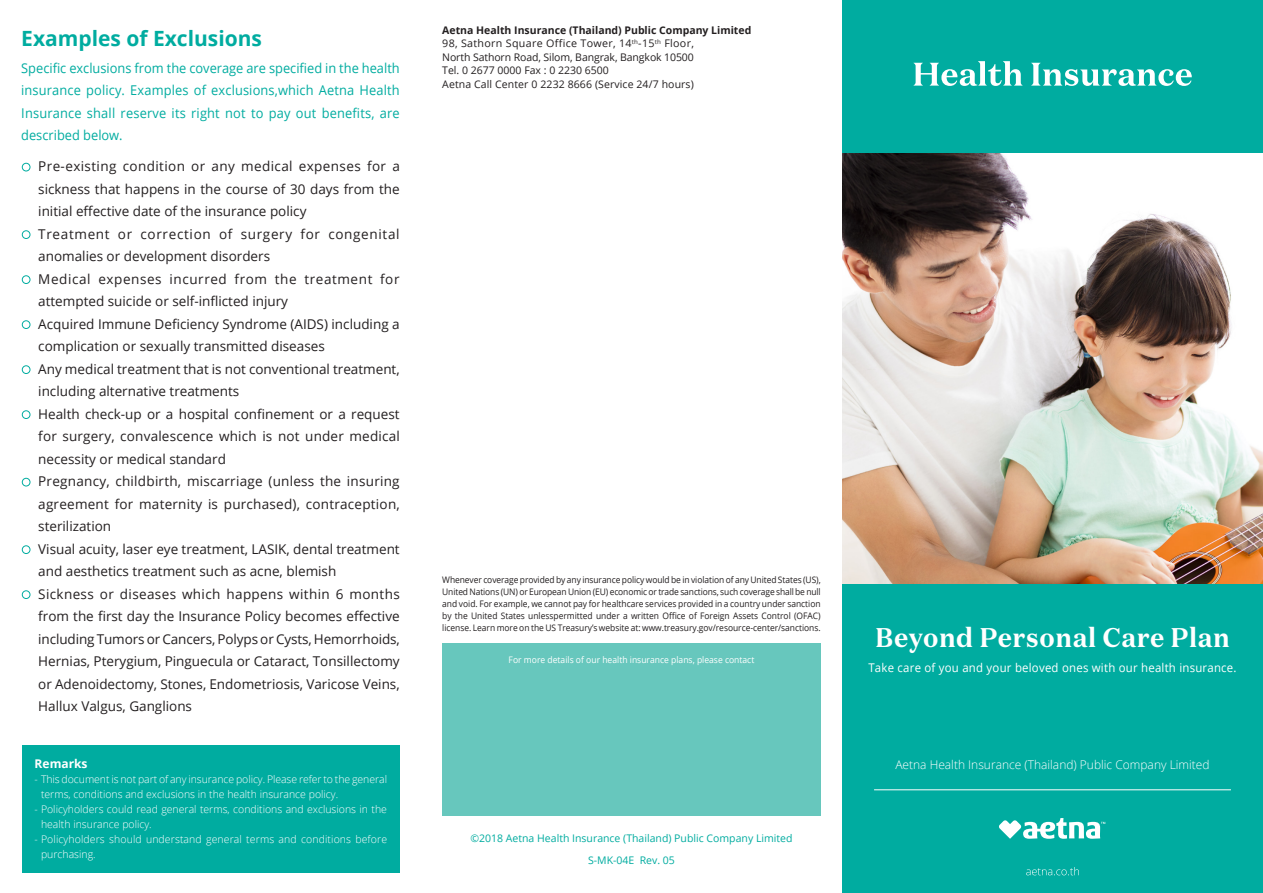
<style>
.page{position:relative;width:1263px;height:893px;background:#fff}
.page>*{position:absolute;margin:0;border:0;box-sizing:border-box;transform-origin:0 0}
.t1{font:700 27px "Domaine Text";letter-spacing:.02em;color:#fff;scale:.95 1}
.t2{font:700 21px "Open Sans";color:#00aca0}
.t3{font:13.5px/22.5px "Open Sans";color:#231f20;text-align:justify}
.t4{font:13.5px/22.5px "Open Sans";letter-spacing:.015em;color:#00aca0;text-align:justify;scale:.95 1}
.t5{font:13.5px/22.5px "Open Sans";letter-spacing:.045em;color:#231f20}
.t6{font:13.5px/22.5px "Open Sans";letter-spacing:.05em;color:#231f20}
.t7{font:12px "Open Sans";letter-spacing:.02em;color:#fff;scale:.95 1}
.t8{font:300 12px "Open Sans";color:#fff}
.t9{font:700 12px "Open Sans";color:#fff}
.t10{font:300 10.5px/15px "Open Sans";color:#fff}
.t11{font:10.5px "Open Sans";color:#00aca0}
.t12{font:10.5px "Open Sans";letter-spacing:.01em;color:#231f20}
.t13{font:700 10.5px "Open Sans";color:#231f20}
.t14{font:10.5px "Open Sans";letter-spacing:.03em;color:#231f20}
.t15{font:10.5px "Open Sans";letter-spacing:-.01em;color:#231f20}
.t16{font:9px/12px "Open Sans";letter-spacing:-.005em;color:#231f20;text-align:justify;scale:.94 1}
.t17{font:9px "Open Sans";color:#fff;scale:.95 1}
</style>
<div class="page">
<div style="left:842px;top:584px;width:421px;height:309px;background:#00aca0"></div>
<img style="left:842px;top:153px;width:421px;height:431px">
<div style="left:842px;top:0;width:421px;height:153px;background:#00aca0"></div>
<svg style="left:913px;top:61px;width:109px;height:25px"></svg>
<svg style="left:1031px;top:63px;width:161px;height:23px"></svg>
<svg style="left:1026px;top:867px;width:53px;height:8px"></svg>
<hr style="left:874px;top:789px;width:357px;height:1px;background:#fff">
<div style="left:442px;top:644px;width:379px;height:172px;background:#67c7bd"></div>
<div style="left:22px;top:163px;width:8px;height:8px;border:1px solid #00aca0;border-radius:50%"></div>
<div style="left:22px;top:230px;width:8px;height:9px;border:1px solid #00aca0;border-radius:50%"></div>
<div style="left:22px;top:275px;width:8px;height:9px;border:1px solid #00aca0;border-radius:50%"></div>
<div style="left:22px;top:320px;width:8px;height:9px;border:1px solid #00aca0;border-radius:50%"></div>
<div style="left:22px;top:365px;width:8px;height:9px;border:1px solid #00aca0;border-radius:50%"></div>
<div style="left:22px;top:410px;width:8px;height:9px;border:1px solid #00aca0;border-radius:50%"></div>
<div style="left:22px;top:478px;width:8px;height:8px;border:1px solid #00aca0;border-radius:50%"></div>
<div style="left:22px;top:545px;width:8px;height:9px;border:1px solid #00aca0;border-radius:50%"></div>
<div style="left:22px;top:590px;width:8px;height:9px;border:1px solid #00aca0;border-radius:50%"></div>
<div style="left:22px;top:745px;width:378px;height:128px;background:#00aca0"></div>
<svg style="left:999px;top:818px;width:106px;height:21px"></svg>
<p class="t2" style="left:21px;top:23px;width:242px">Examples of Exclusions</p>
<p class="t4" style="left:21px;top:56px;width:400px">Specific exclusions from the coverage are specified in the health insurance policy. Examples of exclusions,which Aetna Health Insurance shall reserve its right not to pay out benefits, are described below.</p>
<p class="t3" style="left:38px;top:155px;width:363px">Pre-existing condition or any medical expenses for a sickness that happens in the course of 30 days from the initial effective date of the insurance policy</p>
<p class="t6" style="left:38px;top:222px;width:363px">Treatment or correction of surgery for congenital anomalies or development disorders</p>
<p class="t5" style="left:38px;top:267px;width:363px">Medical expenses incurred from the treatment for attempted suicide or self-inflicted injury</p>
<p class="t3" style="left:38px;top:312px;width:363px">Acquired Immune Deficiency Syndrome (AIDS) including a complication or sexually transmitted diseases</p>
<p class="t3" style="left:38px;top:357px;width:363px">Any medical treatment that is not conventional treatment, including alternative treatments</p>
<p class="t3" style="left:38px;top:402px;width:363px">Health check-up or a hospital confinement or a request for surgery, convalescence which is not under medical necessity or medical standard</p>
<p class="t3" style="left:38px;top:470px;width:363px">Pregnancy, childbirth, miscarriage (unless the insuring agreement for maternity is purchased), contraception, sterilization</p>
<p class="t3" style="left:38px;top:537px;width:363px">Visual acuity, laser eye treatment, LASIK, dental treatment and aesthetics treatment such as acne, blemish</p>
<p class="t3" style="left:38px;top:582px;width:363px">Sickness or diseases which happens within 6 months from the first day the Insurance Policy becomes effective including Tumors or Cancers, Polyps or Cysts, Hemorrhoids, Hernias, Pterygium, Pinguecula or Cataract, Tonsillectomy or Adenoidectomy, Stones, Endometriosis, Varicose Veins, Hallux Valgus, Ganglions</p>
<p class="t9" style="left:35px;top:755px;width:54px">Remarks</p>
<p class="t10" style="left:41px;top:771px;width:347px;text-indent:-6px">- This document is not part of any insurance policy. Please refer to the general terms, conditions and exclusions in the health insurance policy.</p>
<p class="t10" style="left:41px;top:801px;width:347px;text-indent:-6px">- Policyholders could read general terms, conditions and exclusions in the health insurance policy.</p>
<p class="t10" style="left:41px;top:831px;width:348px;text-indent:-6px">- Policyholders should understand general terms and conditions before purchasing.</p>
<p class="t13" style="left:442px;top:22px;width:311px">Aetna Health Insurance (Thailand) Public Company Limited</p>
<p class="t14" style="left:442px;top:36px;width:253px">98, Sathorn Square Office Tower, 14<sup>th</sup>-15<sup>th</sup> Floor,</p>
<p class="t15" style="left:442px;top:50px;width:253px">North Sathorn Road, Silom, Bangrak, Bangkok 10500</p>
<p class="t12" style="left:442px;top:63px;width:168px">Tel. 0 2677 0000 Fax : 0 2230 6500</p>
<p class="t12" style="left:442px;top:77px;width:253px">Aetna Call Center 0 2232 8666 (Service 24/7 hours)</p>
<p class="t16" style="left:442px;top:573px;width:404px">Whenever coverage provided by any insurance policy would be in violation of any United States (US), United Nations (UN) or European Union (EU) economic or trade sanctions, such coverage shall be null and void. For example, we cannot pay for healthcare services provided in a country under sanction by the United States unlesspermitted under a written Office of Foreign Assets Control (OFAC) license. Learn more on the US Treasury’s website at: www.treasury.gov/resource-center/sanctions.</p>
<p class="t17" style="left:509px;top:654px;width:260px">For more details of our health insurance plans, please contact</p>
<p class="t11" style="left:470px;top:831px;width:324px">©2018 Aetna Health Insurance (Thailand) Public Company Limited</p>
<p class="t11" style="left:588px;top:853px;width:88px">S-MK-04E Rev. 05</p>
<p class="t1" style="left:875px;top:620px;width:375px">Beyond Personal Care Plan</p>
<p class="t7" style="left:868px;top:660px;width:389px">Take care of you and your beloved ones with our health insurance.</p>
<p class="t8" style="left:895px;top:756px;width:316px">Aetna Health Insurance (Thailand) Public Company Limited</p>
</div>
